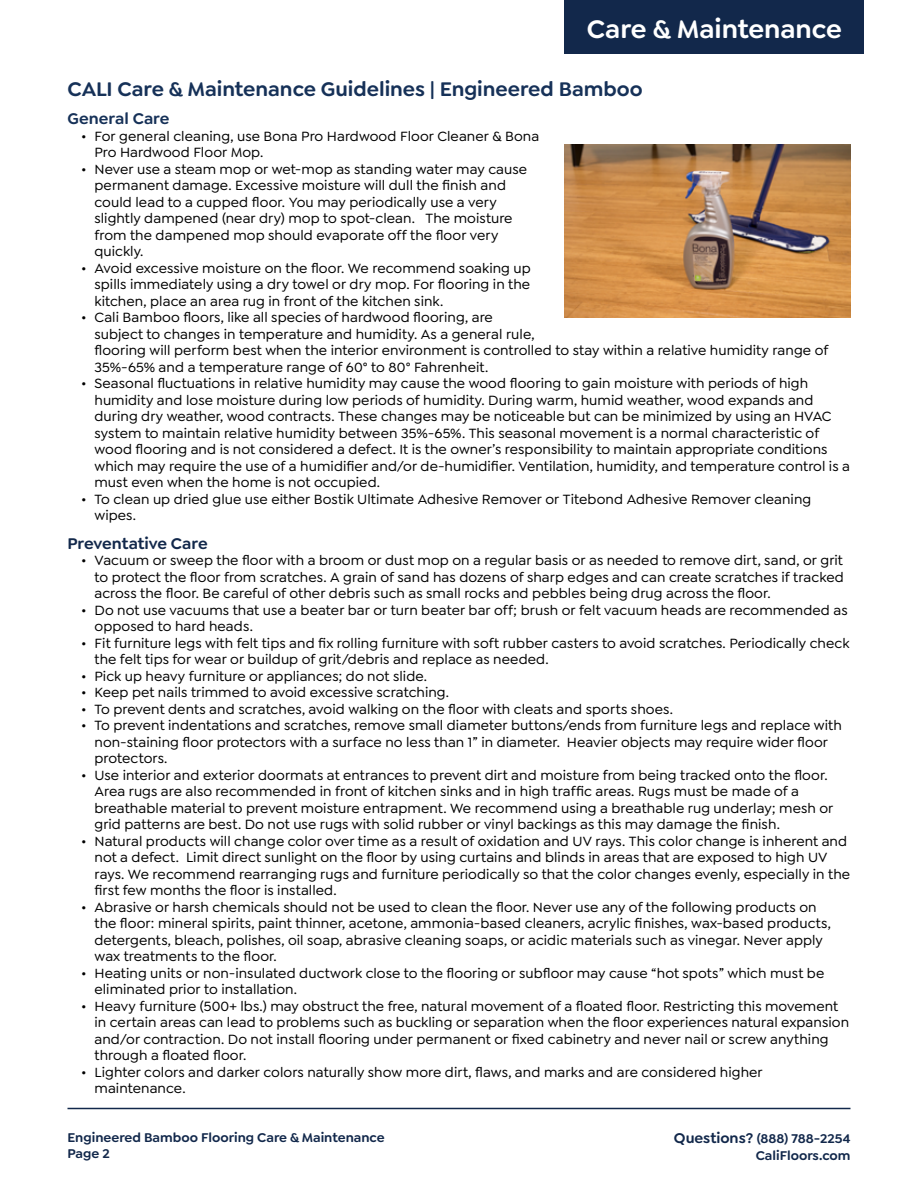
<style>
.page{position:relative;width:918px;height:1188px;background:#fff}
.page>*{position:absolute;margin:0;border:0;box-sizing:border-box;transform-origin:0 0}
.t1{font:600 27px "Goldplay";letter-spacing:-.005em;color:#fff}
.t2{font:600 21px "Goldplay";letter-spacing:-.005em;color:#163158}
.t3{font:600 16.5px "Goldplay";letter-spacing:-.005em;color:#12284b}
.t4{font:600 16.5px "Goldplay";letter-spacing:.005em;color:#163158}
.t5{font:500 14.25px/16.5px "Goldplay";letter-spacing:.005em;color:#000}
.t6{font:600 13.5px/16.2px "Goldplay";color:#12284b}
.s1{font-size:15px}
</style>
<div class="page">
<div style="left:565px;top:0;width:299px;height:54px;background:#12284b"></div>
<hr style="left:68px;top:1108px;width:782px;height:1px;background:#12284b">
<img style="left:565px;top:144px;width:285px;height:173px">
<h1 class="t1" style="left:587px;top:12px;width:257px">Care &amp; Maintenance</h1>
<h2 class="t2" style="left:68px;top:76px;width:577px">CALI Care &amp; Maintenance Guidelines | Engineered Bamboo</h2>
<p class="t4" style="left:68px;top:109px;width:103px">General Care</p>
<p class="t5" style="left:94px;top:128px;width:446px;text-indent:-13px">• For general cleaning, use Bona Pro Hardwood Floor Cleaner &amp; Bona<br>Pro Hardwood Floor Mop.</p>
<p class="t5" style="left:94px;top:161px;width:434px;text-indent:-13px">• Never use a steam mop or wet-mop as standing water may cause permanent damage. Excessive moisture will dull the finish and could lead to a cupped floor. You may periodically use a very slightly dampened (near dry) mop to spot-clean. The moisture from the dampened mop should evaporate off the floor very quickly.</p>
<p class="t5" style="left:94px;top:260px;width:438px;text-align:justify;text-indent:-13px">• Avoid excessive moisture on the floor. We recommend soaking up spills immediately using a dry towel or dry mop. For flooring in the kitchen, place an area rug in front of the kitchen sink.</p>
<p class="t5" style="left:94px;top:309px;width:735px;text-indent:-13px">• Cali Bamboo floors, like all species of hardwood flooring, are<br>subject to changes in temperature and humidity. As a general rule,<br>flooring will perform best when the interior environment is controlled to stay within a relative humidity range of 35%-65% and a temperature range of 60° to 80° Fahrenheit.</p>
<p class="t5" style="left:94px;top:375px;width:757px;text-indent:-13px">• Seasonal fluctuations in relative humidity may cause the wood flooring to gain moisture with periods of high humidity and lose moisture during low periods of humidity. During warm, humid weather, wood expands and during dry weather, wood contracts. These changes may be noticeable but can be minimized by using an HVAC system to maintain relative humidity between 35%-65%. This seasonal movement is a normal characteristic of wood flooring and is not considered a defect. It is the owner’s responsibility to maintain appropriate conditions which may require the use of a humidifier and/or de-humidifier. Ventilation, humidity, and temperature control is a must even when the home is not occupied.</p>
<p class="t5" style="left:94px;top:491px;width:718px;text-indent:-13px">• To clean up dried glue use either Bostik Ultimate Adhesive Remover or Titebond Adhesive Remover cleaning wipes.</p>
<p class="t3" style="left:68px;top:533px;width:142px">Preventative Care</p>
<p class="t5" style="left:94px;top:552px;width:751px;text-align:justify;text-indent:-13px">• Vacuum or sweep the floor with a broom or dust mop on a regular basis or as needed to remove dirt, sand, or grit to protect the floor from scratches. A grain of sand has dozens of sharp edges and can create scratches if tracked across the floor. Be careful of other debris such as small rocks and pebbles being drug across the floor.</p>
<p class="t5" style="left:94px;top:602px;width:755px;text-indent:-13px">• Do not use vacuums that use a beater bar or turn beater bar off; brush or felt vacuum heads are recommended as opposed to hard heads.</p>
<p class="t5" style="left:94px;top:635px;width:757px;text-indent:-13px">• Fit furniture legs with felt tips and fix rolling furniture with soft rubber casters to avoid scratches. Periodically check the felt tips for wear or buildup of grit/debris and replace as needed.</p>
<p class="t5" style="left:81px;top:668px;width:348px">• Pick up heavy furniture or appliances; do not slide.</p>
<p class="t5" style="left:81px;top:684px;width:370px">• Keep pet nails trimmed to avoid excessive scratching.</p>
<p class="t5" style="left:81px;top:701px;width:594px">• To prevent dents and scratches, avoid walking on the floor with cleats and sports shoes.</p>
<p class="t5" style="left:94px;top:717px;width:749px;text-indent:-13px">• To prevent indentations and scratches, remove small diameter buttons/ends from furniture legs and replace with non-staining floor protectors with a surface no less than 1” in diameter. Heavier objects may require wider floor protectors.</p>
<p class="t5" style="left:94px;top:767px;width:740px;text-indent:-13px">• Use interior and exterior doormats at entrances to prevent dirt and moisture from being tracked onto the floor.<br>Area rugs are also recommended in front of kitchen sinks and in high traffic areas. Rugs must be made of a breathable material to prevent moisture entrapment. We recommend using a breathable rug underlay; mesh or grid patterns are best. Do not use rugs with solid rubber or vinyl backings as this may damage the finish.</p>
<p class="t5" style="left:94px;top:833px;width:757px;text-indent:-13px">• Natural products will change color over time as a result of oxidation and UV rays. This color change is inherent and not a defect. Limit direct sunlight on the floor by using curtains and blinds in areas that are exposed to high UV rays. We recommend rearranging rugs and furniture periodically so that the color changes evenly, especially in the first few months the floor is installed.</p>
<p class="t5" style="left:94px;top:899px;width:738px;text-indent:-13px">• Abrasive or harsh chemicals should not be used to clean the floor. Never use any of the following products on the floor: mineral spirits, paint thinner, acetone, ammonia-based cleaners, acrylic finishes, wax-based products, detergents, bleach, polishes, oil soap, abrasive cleaning soaps, or acidic materials such as vinegar. Never apply wax treatments to the floor.</p>
<p class="t5" style="left:94px;top:965px;width:731px;text-indent:-13px">• Heating units or non-insulated ductwork close to the flooring or subfloor may cause “hot spots” which must be eliminated prior to installation.</p>
<p class="t5" style="left:94px;top:998px;width:756px;text-indent:-13px">• Heavy furniture (500+ lbs.) may obstruct the free, natural movement of a floated floor. Restricting this movement in certain areas can lead to problems such as buckling or separation when the floor experiences natural expansion and/or contraction. Do not install flooring under permanent or fixed cabinetry and never nail or screw anything through a floated floor.</p>
<p class="t5" style="left:94px;top:1064px;width:670px;text-indent:-13px">• Lighter colors and darker colors naturally show more dirt, flaws, and marks and are considered higher maintenance.</p>
<p class="t6" style="left:68px;top:1129px;width:319px">Engineered Bamboo Flooring Care &amp; Maintenance<br>Page 2</p>
<p class="t6" style="left:674px;top:1131px;width:178px;text-align:right"><span class="s1">Questions?</span> (888) 788-2254<br>CaliFloors.com</p>
</div>
